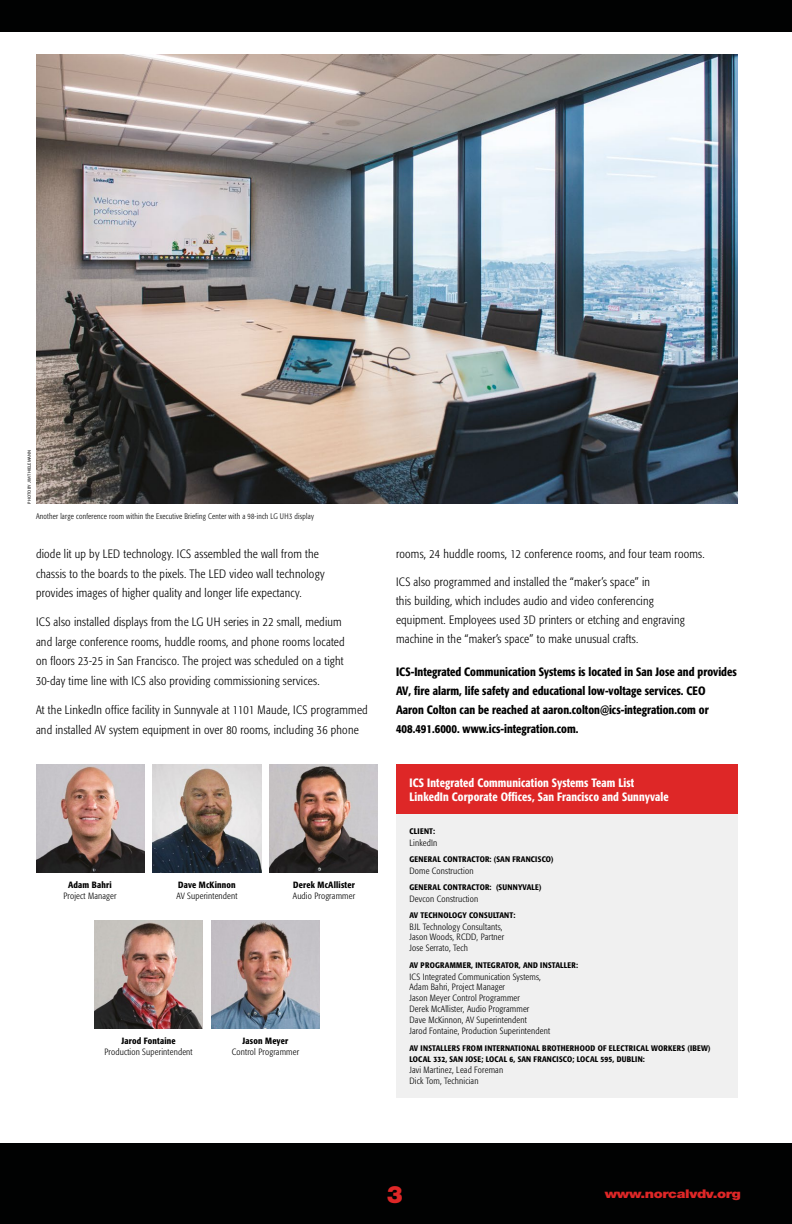
<style>
.page{position:relative;width:792px;height:1224px;background:#fff}
.page>*{position:absolute;margin:0;border:0;box-sizing:border-box;transform-origin:0 0}
.t1{font:900 24px "Helvetica Neue LT Std";color:#de2727}
.t2{font:300 condensed 12px/19.7px "Formata";letter-spacing:.02em;color:#000}
.t3{font:500 condensed 12px/19.1px "Formata";color:#000}
.t4{font:500 condensed 12px/14px "Formata";letter-spacing:.01em;color:#fff;scale:.95 1}
.t5{font:900 12px "Helvetica Neue LT Std";letter-spacing:-.025em;color:#de2727;scale:1.2 1}
.t6{font:300 condensed 9px/11px "Formata";letter-spacing:.02em;color:#000}
.t7{font:500 condensed 9px "Formata";letter-spacing:.02em;color:#000}
.t8{font:500 condensed 8px/11px "Formata";letter-spacing:.03em;color:#000}
.t9{font:300 condensed 8px "Formata";letter-spacing:.03em;color:#000;scale:.94 1}
.t10{font:4.5px "Myriad Pro";letter-spacing:.02em;color:#000}
</style>
<div class="page">
<div style="left:0;top:1143px;width:792px;height:81px;background:#010202"></div>
<div style="left:0;top:0;width:792px;height:32px;background:#010202"></div>
<img style="left:36px;top:54px;width:702px;height:450px">
<div style="left:396px;top:814px;width:342px;height:284px;background:#ededed"></div>
<div style="left:396px;top:764px;width:342px;height:50px;background:#de2727"></div>
<img style="left:36px;top:764px;width:108px;height:108px">
<img style="left:153px;top:764px;width:108px;height:108px">
<img style="left:270px;top:764px;width:108px;height:108px">
<img style="left:94px;top:921px;width:109px;height:108px">
<img style="left:211px;top:921px;width:109px;height:108px">
<p class="t10" style="left:27px;top:504px;width:56px;rotate:-90deg">PHOTO BY JIM THIELEMANN</p>
<p class="t9" style="left:36px;top:512px;width:297px">Another large conference room within the Executive Briefing Center with a 98-inch LG UH3 display</p>
<p class="t2" style="left:36px;top:544px;width:290px">diode lit up by LED technology. ICS assembled the wall from the chassis to the boards to the pixels. The LED video wall technology provides images of higher quality and longer life expectancy.</p>
<p class="t2" style="left:36px;top:612px;width:310px">ICS also installed displays from the LG UH series in 22 small, medium and large conference rooms, huddle rooms, and phone rooms located on floors 23-25 in San Francisco. The project was scheduled on a tight 30-day time line with ICS also providing commissioning services.</p>
<p class="t2" style="left:36px;top:700px;width:333px">At the LinkedIn office facility in Sunnyvale at 1101 Maude, ICS programmed and installed AV system equipment in over 80 rooms, including 36 phone</p>
<p class="t7" style="left:68px;top:879px;width:45px">Adam Bahri</p>
<p class="t6" style="left:63px;top:890px;width:55px">Project Manager</p>
<p class="t7" style="left:178px;top:879px;width:59px">Dave McKinnon</p>
<p class="t6" style="left:176px;top:890px;width:63px">AV Superintendent</p>
<p class="t7" style="left:293px;top:879px;width:63px">Derek McAllister</p>
<p class="t6" style="left:293px;top:890px;width:64px">Audio Programmer</p>
<p class="t7" style="left:121px;top:1036px;width:56px">Jarod Fontaine</p>
<p class="t6" style="left:104px;top:1047px;width:90px">Production Superintendent</p>
<p class="t7" style="left:243px;top:1036px;width:47px">Jason Meyer</p>
<p class="t6" style="left:232px;top:1047px;width:69px">Control Programmer</p>
<p class="t2" style="left:396px;top:544px;width:310px">rooms, 24 huddle rooms, 12 conference rooms, and four team rooms.</p>
<p class="t2" style="left:396px;top:572px;width:290px;line-height:19.1px">ICS also programmed and installed the “maker’s space” in<br>this building, which includes audio and video conferencing equipment. Employees used 3D printers or etching and engraving machine in the “maker’s space” to make unusual crafts.</p>
<p class="t3" style="left:396px;top:662px;width:342px">ICS-Integrated Communication Systems is located in San Jose and provides AV, fire alarm, life safety and educational low-voltage services. CEO<br>Aaron Colton can be reached at aaron.colton@ics-integration.com or 408.491.6000. www.ics-integration.com.</p>
<p class="t4" style="left:410px;top:775px;width:274px">ICS Integrated Communication Systems Team List<br>LinkedIn Corporate Offices, San Francisco and Sunnyvale</p>
<p class="t8" style="left:410px;top:825px;width:27px">CLIENT:</p>
<p class="t6" style="left:410px;top:837px;width:29px">LinkedIn</p>
<p class="t8" style="left:410px;top:853px;width:146px">GENERAL CONTRACTOR: (SAN FRANCISCO)</p>
<p class="t6" style="left:410px;top:865px;width:65px">Dome Construction</p>
<p class="t8" style="left:410px;top:881px;width:133px">GENERAL CONTRACTOR: (SUNNYVALE)</p>
<p class="t6" style="left:410px;top:893px;width:70px">Devcon Construction</p>
<p class="t8" style="left:410px;top:909px;width:107px">AV TECHNOLOGY CONSULTANT:</p>
<p class="t6" style="left:410px;top:921px;width:96px">BJL Technology Consultants,<br>Jason Woods, RCDD, Partner<br>Jose Serrato, Tech</p>
<p class="t8" style="left:410px;top:959px;width:170px">AV PROGRAMMER, INTEGRATOR, AND INSTALLER:</p>
<p class="t6" style="left:410px;top:971px;width:142px">ICS Integrated Communication Systems, Adam Bahri, Project Manager<br>Jason Meyer Control Programmer<br>Derek McAllister, Audio Programmer<br>Dave McKinnon, AV Superintendent<br>Jarod Fontaine, Production Superintendent</p>
<p class="t8" style="left:410px;top:1042px;width:303px">AV INSTALLERS FROM INTERNATIONAL BROTHERHOOD OF ELECTRICAL WORKERS (IBEW)<br>LOCAL 332, SAN JOSE; LOCAL 6, SAN FRANCISCO; LOCAL 595, DUBLIN:</p>
<p class="t6" style="left:410px;top:1065px;width:95px">Javi Martinez, Lead Foreman<br>Dick Tom, Technician</p>
<h1 class="t1" style="left:387px;top:1180px;width:18px">3</h1>
<p class="t5" style="left:605px;top:1187px;width:115px">www.norcalvdv.org</p>
</div>
